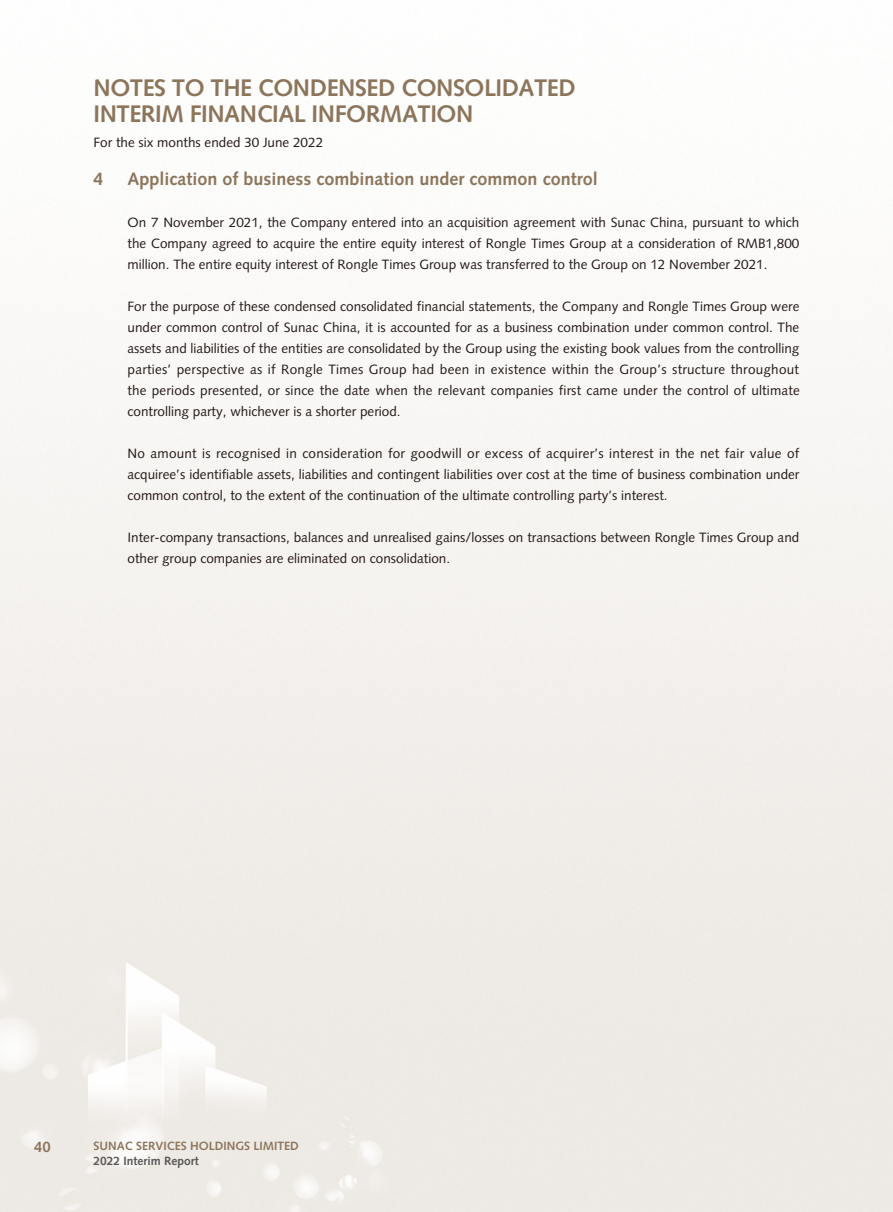
<style>
.page{position:relative;width:893px;height:1212px;background:#fff}
.page>*{position:absolute;margin:0;border:0;box-sizing:border-box;transform-origin:0 0}
.t1{font:700 24px/25.5px "Syntax LT Std";letter-spacing:-.02em;color:#8c755b}
.t2{font:700 18px "Syntax LT Std";color:#8c755b}
.t3{font:700 15px "Syntax LT Std";color:#8c755b}
.t4{font:13.5px/21px "Syntax LT Std";color:#231916;text-align:justify}
.t5{font:700 12px "Syntax LT Std";color:#8c755b}
.t6{font:700 12px "Syntax LT Std";color:#595857}
</style>
<div class="page">
<h1 class="t1" style="left:94px;top:76px;width:484px">NOTES TO THE CONDENSED CONSOLIDATED<br>INTERIM FINANCIAL INFORMATION</h1>
<p class="t4" style="left:94px;top:132px;width:231px">For the six months ended 30 June 2022</p>
<h2 class="t2" style="left:94px;top:168px;width:12px">4</h2>
<h2 class="t2" style="left:128px;top:168px;width:472px">Application of business combination under common control</h2>
<p class="t4" style="left:128px;top:212px;width:673px">On 7 November 2021, the Company entered into an acquisition agreement with Sunac China, pursuant to which the Company agreed to acquire the entire equity interest of Rongle Times Group at a consideration of RMB1,800 million. The entire equity interest of Rongle Times Group was transferred to the Group on 12 November 2021.</p>
<p class="t4" style="left:128px;top:296px;width:674px">For the purpose of these condensed consolidated financial statements, the Company and Rongle Times Group were under common control of Sunac China, it is accounted for as a business combination under common control. The assets and liabilities of the entities are consolidated by the Group using the existing book values from the controlling parties’ perspective as if Rongle Times Group had been in existence within the Group’s structure throughout the periods presented, or since the date when the relevant companies first came under the control of ultimate controlling party, whichever is a shorter period.</p>
<p class="t4" style="left:128px;top:443px;width:673px">No amount is recognised in consideration for goodwill or excess of acquirer’s interest in the net fair value of acquiree’s identifiable assets, liabilities and contingent liabilities over cost at the time of business combination under common control, to the extent of the continuation of the ultimate controlling party’s interest.</p>
<p class="t4" style="left:128px;top:527px;width:673px">Inter-company transactions, balances and unrealised gains/losses on transactions between Rongle Times Group and other group companies are eliminated on consolidation.</p>
<p class="t3" style="left:34px;top:1138px;width:18px">40</p>
<p class="t5" style="left:94px;top:1138px;width:207px">SUNAC SERVICES HOLDINGS LIMITED</p>
<p class="t6" style="left:94px;top:1153px;width:107px">2022 Interim Report</p>
</div>
